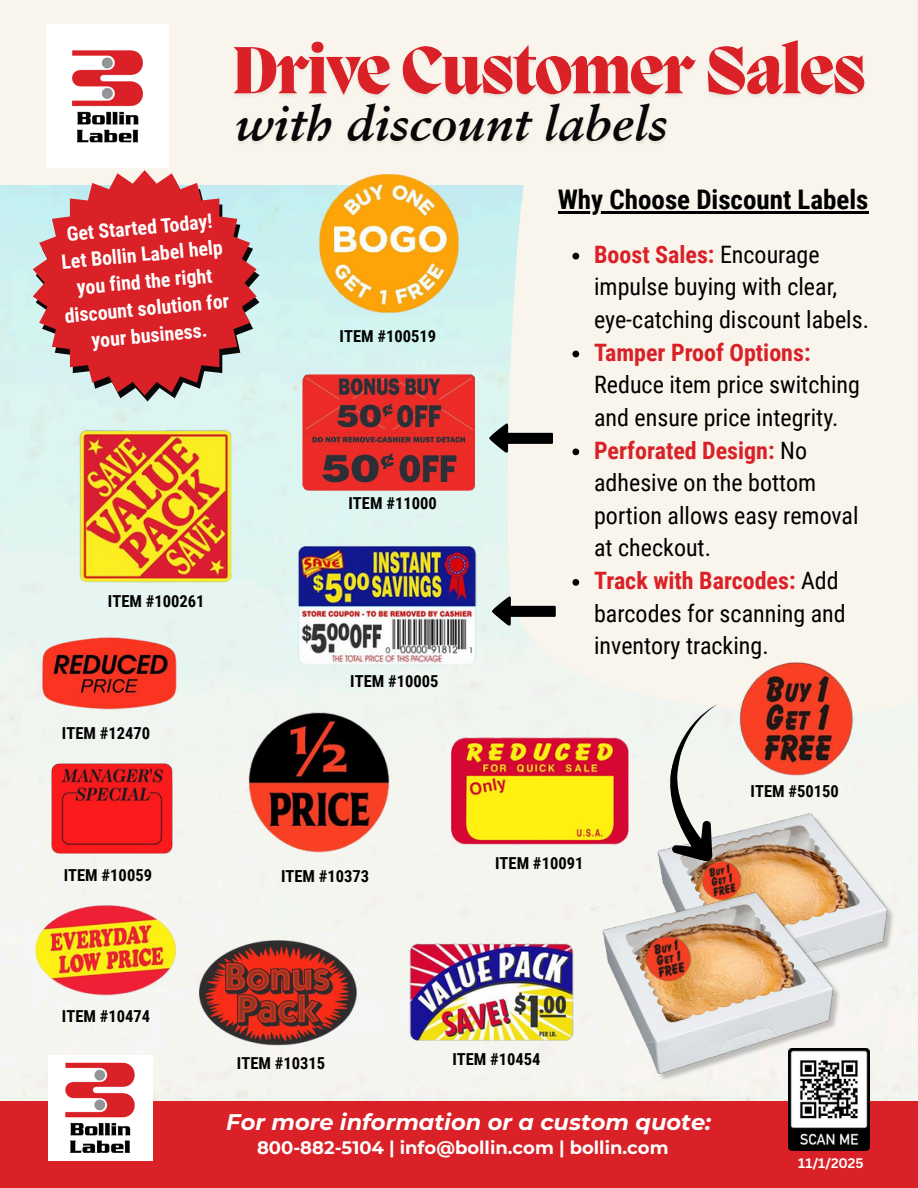
<style>
.page{position:relative;width:918px;height:1188px;background:#fff}
.page>*{position:absolute;margin:0;border:0;box-sizing:border-box;transform-origin:0 0}
.t1{font:800 68.4px "Migra";letter-spacing:-.02em;color:#d92127}
.t2{font:italic 700 49.05px "Sabon LT Pro";color:#080808}
.t3{font:700 27px "Roboto Condensed";color:#000}
.t4{font:24px/32.7px "Roboto Condensed";color:#000}
.t5{font:italic 700 22.5px "Montserrat";color:#fff}
.t6{font:700 19.8px/27px "Roboto Condensed";color:#fff;text-align:center}
.t7{font:700 18px "Montserrat";color:#fff}
.t8{font:700 16.5px "Roboto Condensed";color:#000}
.t9{font:700 13.5px "Canva Sans";color:#fff}
.s1{font-weight:700;color:#d92127}
</style>
<div class="page">
<img style="left:0;top:185px;width:918px;height:916px">
<div style="left:0;top:1101px;width:918px;height:87px;background:#d92127"></div>
<svg style="left:448px;top:0;width:470px;height:749px;background:#f6f4eb"></svg>
<div style="left:0;top:0;width:905px;height:185px;background:#f9f5ec"></div>
<img style="left:789px;top:1056px;width:81px;height:94px">
<div style="left:49px;top:1055px;width:104px;height:106px;background:#fff"></div>
<img style="left:65px;top:1062px;width:70px;height:91px">
<div style="left:47px;top:25px;width:122px;height:143px;background:#fff"></div>
<img style="left:72px;top:50px;width:71px;height:93px">
<img style="left:49px;top:400px;width:213px;height:189px">
<img style="left:377px;top:875px;width:205px;height:176px">
<img style="left:33px;top:729px;width:158px;height:137px">
<img style="left:264px;top:477px;width:250px;height:249px">
<img style="left:42px;top:606px;width:140px;height:117px">
<img style="left:706px;top:630px;width:185px;height:162px">
<img style="left:636px;top:801px;width:282px;height:255px">
<img style="left:745px;top:844px;width:16px;height:8px">
<img style="left:582px;top:852px;width:282px;height:283px">
<img style="left:627px;top:916px;width:87px;height:88px">
<img style="left:302px;top:374px;width:173px;height:116px">
<svg style="left:489px;top:423px;width:64px;height:30px;background:#8a8c87"></svg>
<svg style="left:492px;top:596px;width:64px;height:30px;background:#8b8c87"></svg>
<svg style="left:654px;top:697px;width:91px;height:166px"></svg>
<img style="left:199px;top:914px;width:158px;height:139px">
<img style="left:13px;top:893px;width:186px;height:111px">
<img style="left:233px;top:684px;width:184px;height:183px">
<img style="left:452px;top:703px;width:176px;height:176px">
<img style="left:297px;top:174px;width:184px;height:147px">
<hr style="left:558px;top:211px;width:311px;height:2px;background:#000">
<svg style="left:572px;top:253px;width:7px;height:6px"></svg>
<svg style="left:572px;top:351px;width:7px;height:6px"></svg>
<svg style="left:572px;top:448px;width:7px;height:7px"></svg>
<svg style="left:572px;top:579px;width:7px;height:7px"></svg>
<svg style="left:36px;top:185px;width:223px;height:216px;background:#d0ebe8"></svg>
<svg style="left:33px;top:170px;width:224px;height:226px;background:#d1575b"></svg>
<h1 class="t1" style="left:232px;top:38px;width:636px">Drive Customer Sales</h1>
<h2 class="t2" style="left:236px;top:104px;width:433px">with discount labels</h2>
<p class="t6" style="left:57px;top:222px;width:167px;rotate:-5deg">Get Started Today!<br>Let Bollin Label help you find the right discount solution for your business.</p>
<p class="t8" style="left:340px;top:327px;width:98px">ITEM #100519</p>
<p class="t8" style="left:108px;top:592px;width:98px">ITEM #100261</p>
<p class="t8" style="left:62px;top:723px;width:90px">ITEM #12470</p>
<p class="t8" style="left:64px;top:865px;width:90px">ITEM #10059</p>
<p class="t8" style="left:349px;top:494px;width:90px">ITEM #11000</p>
<p class="t8" style="left:350px;top:672px;width:90px">ITEM #10005</p>
<p class="t8" style="left:281px;top:867px;width:90px">ITEM #10373</p>
<p class="t3" style="left:558px;top:184px;width:312px">Why Choose Discount Labels</p>
<p class="t4" style="left:594px;top:238px;width:276px"><span class="s1">Boost Sales:</span> Encourage impulse buying with clear, eye-catching discount labels.</p>
<p class="t4" style="left:594px;top:336px;width:267px"><span class="s1">Tamper Proof Options:<br></span>Reduce item price switching and ensure price integrity.</p>
<p class="t4" style="left:594px;top:434px;width:266px"><span class="s1">Perforated Design:</span> No adhesive on the bottom portion allows easy removal at checkout.</p>
<p class="t4" style="left:594px;top:565px;width:253px"><span class="s1">Track with Barcodes:</span> Add barcodes for scanning and inventory tracking.</p>
<p class="t8" style="left:495px;top:854px;width:90px">ITEM #10091</p>
<p class="t8" style="left:751px;top:782px;width:90px">ITEM #50150</p>
<p class="t8" style="left:62px;top:1006px;width:90px">ITEM #10474</p>
<p class="t8" style="left:237px;top:1053px;width:90px">ITEM #10315</p>
<p class="t8" style="left:452px;top:1050px;width:90px">ITEM #10454</p>
<p class="t5" style="left:226px;top:1108px;width:486px">For more information or a custom quote:</p>
<p class="t7" style="left:257px;top:1137px;width:413px">800-882-5104 | info@bollin.com | bollin.com</p>
<p class="t9" style="left:798px;top:1154px;width:67px">11/1/2025</p>
</div>
